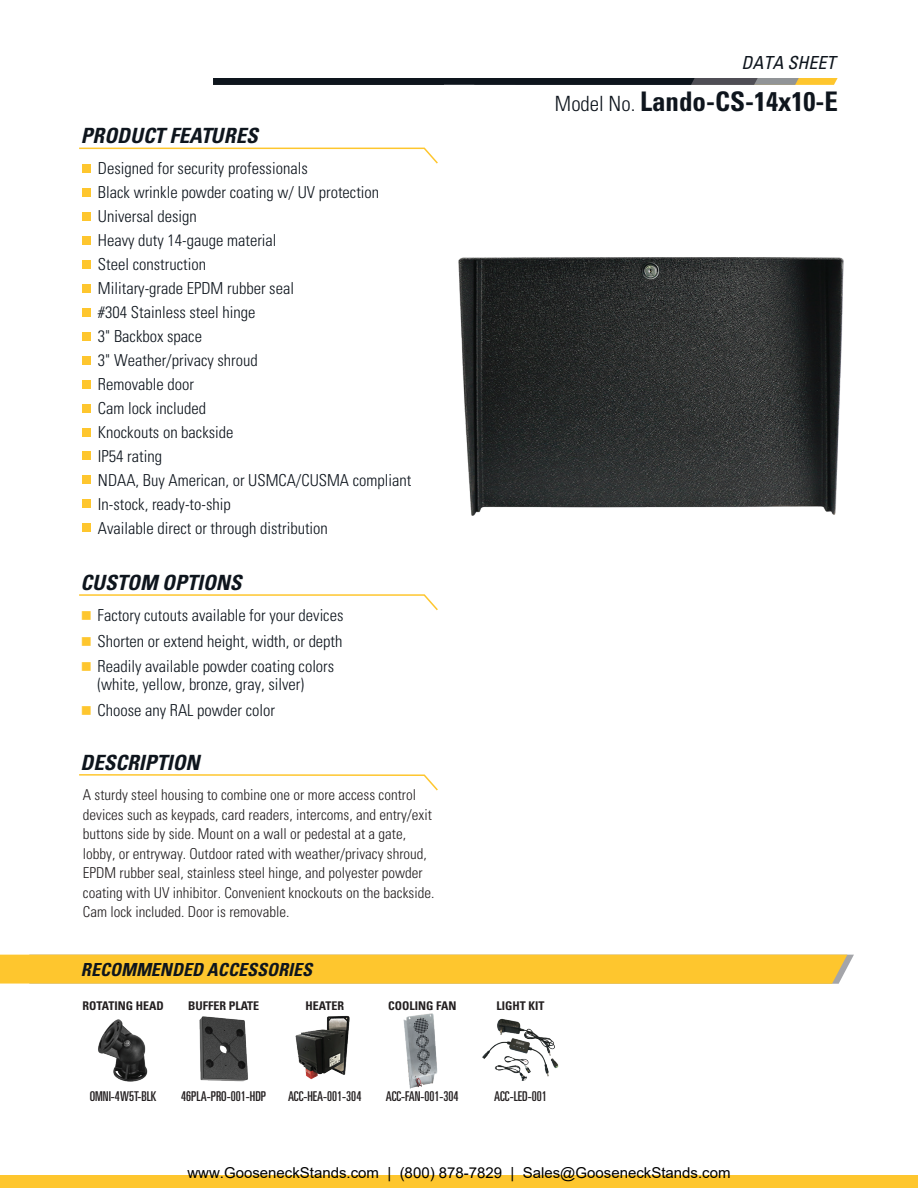
<style>
.page{position:relative;width:918px;height:1188px;background:#fff}
.page>*{position:absolute;margin:0;border:0;box-sizing:border-box;transform-origin:0 0}
.t1{font:700 condensed 27px "Univers LT Std";color:#0e151d}
.t2{font:italic 700 condensed 21px "Univers LT Std";color:#0e151d}
.t3{font:italic 700 condensed 18px "Univers LT Std";color:#0e151d}
.t4{font:italic condensed 18px "Univers LT Std";color:#0e151d}
.t5{font:300 condensed 16.5px/24px "Univers LT Std";color:#0e151d}
.t6{font:300 condensed 15px/19.5px "Univers LT Std";color:#231f20}
.t7{font:15px "Arial";color:#000}
.t8{font:ultra-condensed 13.5px "Univers LT Std";color:#231f20}
.t9{font:700 condensed 12px "Univers LT Std";color:#231f20}
.s1{color:#fec62e}
.s2{font-weight:300;font-size:21px}
</style>
<div class="page">
<div style="left:0;top:1176px;width:918px;height:12px;background:#fec62e"></div>
<div style="left:0;top:955px;width:854px;height:29px;background:#fec62e"></div>
<svg style="left:213px;top:78px;width:625px;height:7px;background:#2e302d"></svg>
<svg style="left:79px;top:147px;width:359px;height:18px"></svg>
<svg style="left:79px;top:594px;width:359px;height:17px"></svg>
<svg style="left:79px;top:774px;width:359px;height:17px"></svg>
<div style="left:83px;top:165px;width:8px;height:8px;background:#fec62e"></div>
<div style="left:83px;top:188px;width:8px;height:9px;background:#fec62e"></div>
<div style="left:83px;top:212px;width:8px;height:9px;background:#fec62e"></div>
<div style="left:83px;top:236px;width:8px;height:9px;background:#fec62e"></div>
<div style="left:83px;top:260px;width:8px;height:9px;background:#fec62e"></div>
<div style="left:83px;top:284px;width:8px;height:9px;background:#fec62e"></div>
<div style="left:83px;top:308px;width:8px;height:9px;background:#fec62e"></div>
<div style="left:83px;top:332px;width:8px;height:9px;background:#fec62e"></div>
<div style="left:83px;top:356px;width:8px;height:9px;background:#fec62e"></div>
<div style="left:83px;top:380px;width:8px;height:9px;background:#fec62e"></div>
<div style="left:83px;top:404px;width:8px;height:8px;background:#fec62e"></div>
<div style="left:83px;top:428px;width:8px;height:8px;background:#fec62e"></div>
<div style="left:83px;top:452px;width:8px;height:8px;background:#fec62e"></div>
<div style="left:83px;top:476px;width:8px;height:8px;background:#fec62e"></div>
<div style="left:83px;top:499px;width:8px;height:9px;background:#fec62e"></div>
<div style="left:83px;top:523px;width:8px;height:9px;background:#fec62e"></div>
<img style="left:458px;top:258px;width:386px;height:257px">
<img style="left:98px;top:1019px;width:50px;height:63px">
<img style="left:482px;top:1018px;width:77px;height:63px">
<img style="left:199px;top:1016px;width:49px;height:66px">
<img style="left:295px;top:1015px;width:55px;height:65px">
<img style="left:403px;top:1013px;width:35px;height:76px">
<p class="t4" style="left:742px;top:51px;width:95px">DATA SHEET</p>
<p class="t2" style="left:81px;top:122px;width:178px">PRODUCT FEATURES</p>
<p class="t5" style="left:98px;top:157px;width:315px">Designed for security professionals<br>Black wrinkle powder coating w/ UV protection<br>Universal design<br>Heavy duty 14-gauge material<br>Steel construction<br>Military-grade EPDM rubber seal<br>#304 Stainless steel hinge<br>3" Backbox space<br>3" Weather/privacy shroud<br>Removable door<br>Cam lock included<br>Knockouts on backside<br>IP54 rating<br>NDAA, Buy American, or USMCA/CUSMA compliant<br>In-stock, ready-to-ship<br>Available direct or through distribution</p>
<p class="t2" style="left:81px;top:570px;width:163px">CUSTOM OPTIONS</p>
<p class="t5" style="left:81px;top:604px;width:264px"><span class="s1">■</span> Factory cutouts available for your devices</p>
<p class="t5" style="left:81px;top:629px;width:263px"><span class="s1">■</span> Shorten or extend height, width, or depth</p>
<p class="t5" style="left:98px;top:658px;width:238px;line-height:18px;text-indent:-17px"><span class="s1">■</span> Readily available powder coating colors (white, yellow, bronze, gray, silver)</p>
<p class="t5" style="left:81px;top:698px;width:195px"><span class="s1">■</span> Choose any RAL powder color</p>
<p class="t2" style="left:81px;top:749px;width:121px">DESCRIPTION</p>
<p class="t6" style="left:83px;top:785px;width:353px">A sturdy steel housing to combine one or more access control devices such as keypads, card readers, intercoms, and entry/exit buttons side by side. Mount on a wall or pedestal at a gate, lobby, or entryway. Outdoor rated with weather/privacy shroud, EPDM rubber seal, stainless steel hinge, and polyester powder coating with UV inhibitor. Convenient knockouts on the backside.<br>Cam lock included. Door is removable.</p>
<h1 class="t1" style="left:555px;top:85px;width:285px"><span class="s2">Model No.</span> Lando-CS-14x10-E</h1>
<p class="t3" style="left:81px;top:959px;width:233px">RECOMMENDED ACCESSORIES</p>
<p class="t9" style="left:82px;top:998px;width:83px">ROTATING HEAD</p>
<p class="t9" style="left:497px;top:998px;width:49px">LIGHT KIT</p>
<p class="t9" style="left:388px;top:998px;width:70px">COOLING FAN</p>
<p class="t9" style="left:188px;top:998px;width:73px">BUFFER PLATE</p>
<p class="t9" style="left:305px;top:998px;width:40px">HEATER</p>
<p class="t8" style="left:90px;top:1089px;width:68px">OMNI-4W5T-BLK</p>
<p class="t8" style="left:494px;top:1089px;width:54px">ACC-LED-001</p>
<p class="t8" style="left:181px;top:1089px;width:86px">46PLA-PRO-001-HDP</p>
<p class="t8" style="left:288px;top:1089px;width:75px">ACC-HEA-001-304</p>
<p class="t8" style="left:386px;top:1089px;width:74px">ACC-FAN-001-304</p>
<p class="t7" style="left:187px;top:1162px;width:545px">www.GooseneckStands.com | (800) 878-7829 | Sales@GooseneckStands.com</p>
</div>
